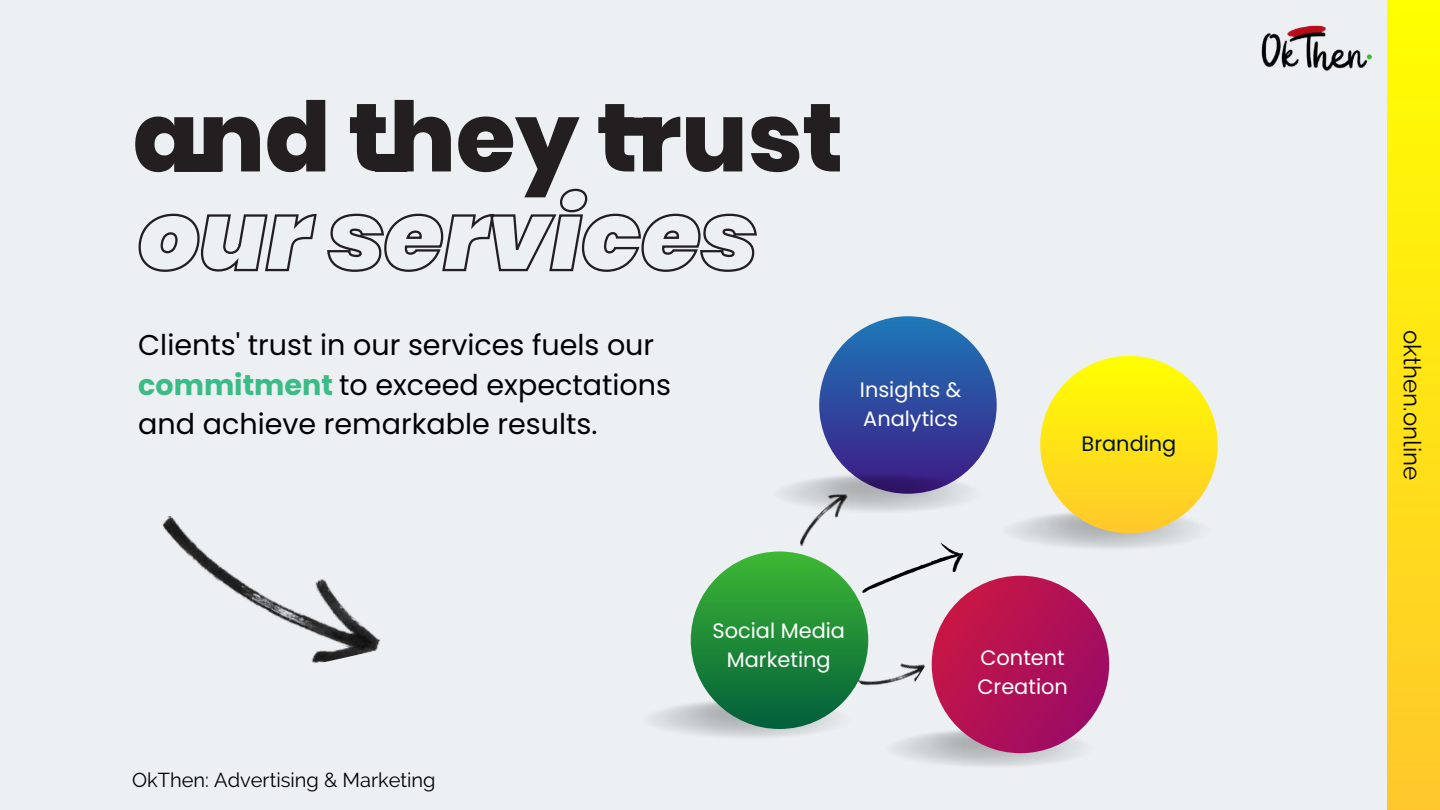
<style>
.page{position:relative;width:1440px;height:810px;background:#ecf0f3}
.page>*{position:absolute;margin:0;border:0;box-sizing:border-box;transform-origin:0 0}
.t1{font:800 96.7px "Poppins";color:#231f20}
.t2{font:28.6px/39.8px "Poppins";color:#000}
.t3{font:24px "Raleway";color:#000}
.t4{font:20.9px/29.2px "Poppins";color:#fff}
.t5{font:20.9px "Poppins";color:#011329}
.t6{font:20px "Raleway";color:#000}
.s1{font-weight:700;color:#3bbb85}
</style>
<div class="page">
<div style="left:1387px;top:0;width:53px;height:810px;background:linear-gradient(to bottom,#ff0,#ffc72c)"></div>
<img style="left:162px;top:516px;width:219px;height:147px">
<img style="left:652px;top:698px;width:195px;height:39px">
<div style="left:691px;top:551px;width:177px;height:178px;background:linear-gradient(to bottom,#40b936,#015f3b);border-radius:50%"></div>
<img style="left:895px;top:728px;width:188px;height:38px">
<div style="left:932px;top:576px;width:177px;height:177px;background:linear-gradient(to right,#c41647,#a00d62);border-radius:50%"></div>
<img style="left:1012px;top:509px;width:186px;height:39px">
<div style="left:1040px;top:356px;width:178px;height:177px;background:linear-gradient(to bottom,#ffff01,#ffc82c);border-radius:50%"></div>
<svg style="left:819px;top:316px;width:178px;height:178px;background:#2e4ca0"></svg>
<img style="left:783px;top:473px;width:186px;height:38px">
<div style="left:175px;top:154px;width:46px;height:18px;background:#231f20"></div>
<div style="left:375px;top:154px;width:32px;height:18px;background:#231f20"></div>
<div style="left:624px;top:118px;width:32px;height:18px;background:#231f20"></div>
<img style="left:1261px;top:0;width:136px;height:140px">
<img style="left:797px;top:494px;width:56px;height:52px">
<img style="left:857px;top:637px;width:68px;height:49px">
<svg style="left:856px;top:543px;width:113px;height:53px"></svg>
<svg style="left:138px;top:188px;width:619px;height:84px"></svg>
<h1 class="t1" style="left:133px;top:70px;width:712px">and they trust</h1>
<p class="t2" style="left:138px;top:325px;width:534px">Clients' trust in our services fuels our <span class="s1">commitment</span> to exceed expectations and achieve remarkable results.</p>
<p class="t4" style="left:860px;top:376px;width:103px">Insights &amp;<br>Analytics</p>
<p class="t5" style="left:1082px;top:429px;width:96px">Branding</p>
<p class="t6" style="left:132px;top:768px;width:305px">OkThen: Advertising &amp; Marketing</p>
<p class="t4" style="left:712px;top:616px;width:134px;text-align:center">Social Media<br>Marketing</p>
<p class="t4" style="left:977px;top:643px;width:92px">Content<br>Creation</p>
<p class="t3" style="left:1426px;top:330px;width:151px;rotate:90deg">okthen.online</p>
</div>
